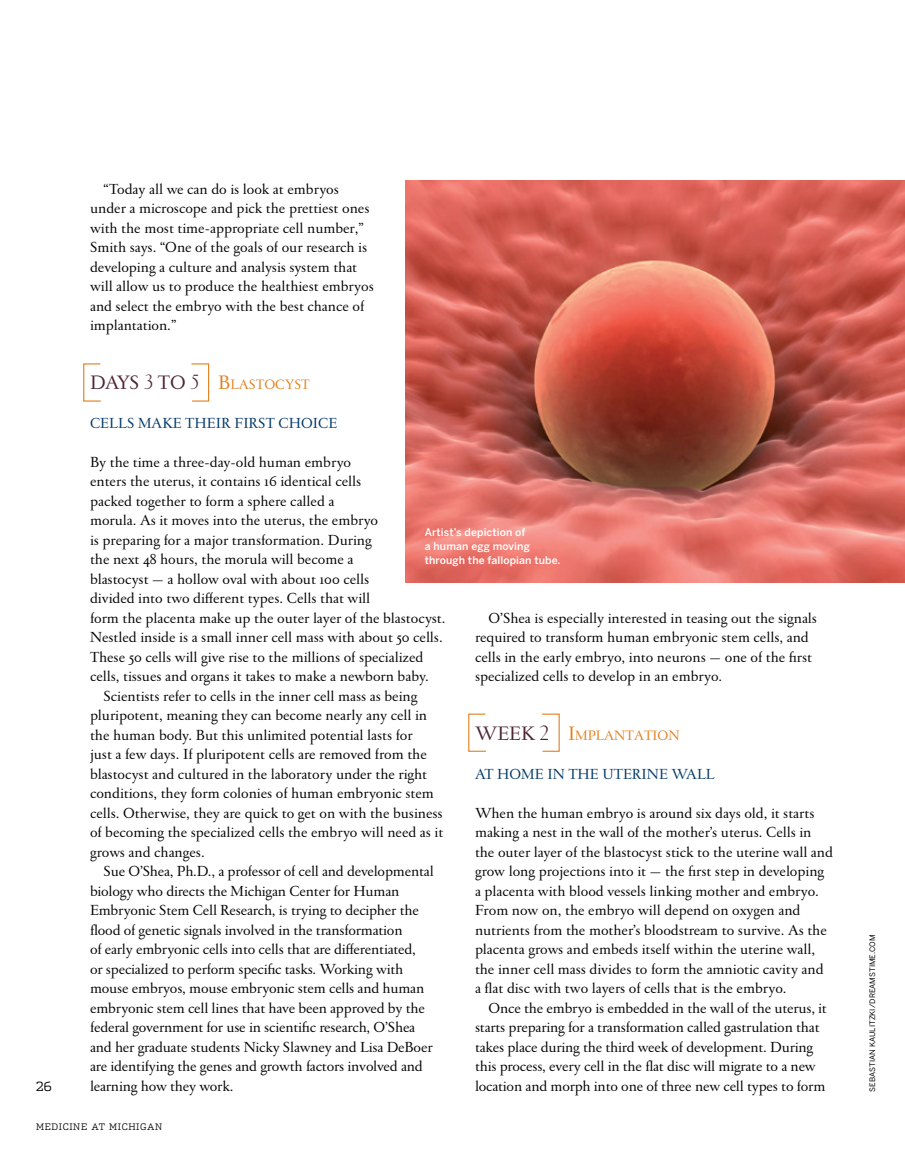
<style>
.page{position:relative;width:905px;height:1175px;background:#fff}
.page>*{position:absolute;margin:0;border:0;box-sizing:border-box;transform-origin:0 0}
.t1{font:15.75px/19.5px "Garamond FB Text";color:#000}
.t2{font:15.75px "Garamond FB Text";color:#003768}
.t3{font:14.7px "Garamond FB Text";color:#e37f1c}
.t4{font:300 12.75px "Dispatch";color:#000}
.t5{font:500 10.5px/13.5px "Benton Sans";letter-spacing:.01em;color:#fff}
.t6{font:300 9px "Dispatch";letter-spacing:.07em;color:#000}
.t7{font:7.5px "Benton Sans Regluar";letter-spacing:.01em;color:#000}
.s1{font-size:21px;color:#4c2432}
.s2{font-family:"Garamond FB Display";font-weight:300;font-size:22.5px;color:#4c2432}
.s3{font-size:21px}
</style>
<div class="page">
<img style="left:405px;top:180px;width:499px;height:403px">
<svg style="left:83px;top:363px;width:18px;height:39px"></svg>
<svg style="left:191px;top:363px;width:19px;height:39px"></svg>
<svg style="left:468px;top:713px;width:18px;height:39px"></svg>
<svg style="left:542px;top:713px;width:18px;height:39px"></svg>
<p class="t4" style="left:36px;top:1078px;width:17px">26</p>
<p class="t1" style="left:90px;top:180px;width:285px;text-indent:13px">“Today all we can do is look at embryos under a microscope and pick the prettiest ones with the most time-appropriate cell number,” Smith says. “One of the goals of our research is developing a culture and analysis system that will allow us to produce the healthiest embryos and select the embryo with the best chance of implantation.”</p>
<p class="t3" style="left:90px;top:376px;width:221px"><span class="s1">Days</span> <span class="s2">3</span> <span class="s1">to</span> <span class="s2">5</span> <span class="s3">B</span>LASTOCYST</p>
<p class="t2" style="left:90px;top:414px;width:249px">Cells make their first choice</p>
<p class="t1" style="left:90px;top:453px;width:262px">By the time a three-day-old human embryo</p>
<p class="t1" style="left:90px;top:472px;width:273px">enters the uterus, it contains 16 identical cells</p>
<p class="t1" style="left:90px;top:492px;width:246px">packed together to form a sphere called a</p>
<p class="t1" style="left:90px;top:511px;width:290px">morula. As it moves into the uterus, the embryo</p>
<p class="t1" style="left:90px;top:531px;width:283px">is preparing for a major transformation. During</p>
<p class="t1" style="left:90px;top:550px;width:265px">the next 48 hours, the morula will become a</p>
<p class="t1" style="left:90px;top:570px;width:281px">blastocyst — a hollow oval with about 100 cells</p>
<p class="t1" style="left:90px;top:589px;width:281px">divided into two different types. Cells that will</p>
<p class="t1" style="left:90px;top:609px;width:357px">form the placenta make up the outer layer of the blastocyst.</p>
<p class="t1" style="left:90px;top:628px;width:354px">Nestled inside is a small inner cell mass with about 50 cells.</p>
<p class="t1" style="left:90px;top:648px;width:335px">These 50 cells will give rise to the millions of specialized</p>
<p class="t1" style="left:90px;top:667px;width:340px">cells, tissues and organs it takes to make a newborn baby.</p>
<p class="t1" style="left:103px;top:687px;width:315px">Scientists refer to cells in the inner cell mass as being</p>
<p class="t1" style="left:90px;top:706px;width:338px">pluripotent, meaning they can become nearly any cell in</p>
<p class="t1" style="left:90px;top:726px;width:324px">the human body. But this unlimited potential lasts for</p>
<p class="t1" style="left:90px;top:745px;width:338px">just a few days. If pluripotent cells are removed from the</p>
<p class="t1" style="left:90px;top:765px;width:338px">blastocyst and cultured in the laboratory under the right</p>
<p class="t1" style="left:90px;top:784px;width:345px">conditions, they form colonies of human embryonic stem</p>
<p class="t1" style="left:90px;top:804px;width:354px">cells. Otherwise, they are quick to get on with the business</p>
<p class="t1" style="left:90px;top:823px;width:355px">of becoming the specialized cells the embryo will need as it</p>
<p class="t1" style="left:90px;top:843px;width:116px">grows and changes.</p>
<p class="t1" style="left:103px;top:862px;width:331px">Sue O’Shea, Ph.D., a professor of cell and developmental</p>
<p class="t1" style="left:90px;top:882px;width:311px">biology who directs the Michigan Center for Human</p>
<p class="t1" style="left:90px;top:901px;width:330px">Embryonic Stem Cell Research, is trying to decipher the</p>
<p class="t1" style="left:90px;top:921px;width:314px">flood of genetic signals involved in the transformation</p>
<p class="t1" style="left:90px;top:940px;width:327px">of early embryonic cells into cells that are differentiated,</p>
<p class="t1" style="left:90px;top:960px;width:314px">or specialized to perform specific tasks. Working with</p>
<p class="t1" style="left:90px;top:979px;width:336px">mouse embryos, mouse embryonic stem cells and human</p>
<p class="t1" style="left:90px;top:999px;width:336px">embryonic stem cell lines that have been approved by the</p>
<p class="t1" style="left:90px;top:1018px;width:327px">federal government for use in scientific research, O’Shea</p>
<p class="t1" style="left:90px;top:1038px;width:344px">and her graduate students Nicky Slawney and Lisa DeBoer</p>
<p class="t1" style="left:90px;top:1057px;width:334px">are identifying the genes and growth factors involved and</p>
<p class="t1" style="left:90px;top:1077px;width:145px">learning how they work.</p>
<p class="t5" style="left:424px;top:526px;width:137px">Artist’s depiction of<br>a human egg moving through the fallopian tube.</p>
<p class="t1" style="left:475px;top:609px;width:343px;text-indent:13px">O’Shea is especially interested in teasing out the signals required to transform human embryonic stem cells, and cells in the early embryo, into neurons — one of the first specialized cells to develop in an embryo.</p>
<p class="t3" style="left:475px;top:727px;width:206px"><span class="s1">Week</span> <span class="s2">2</span> <span class="s3">I</span>MPLANTATION</p>
<p class="t2" style="left:475px;top:765px;width:209px">At home in the uterine wall</p>
<p class="t1" style="left:475px;top:804px;width:359px">When the human embryo is around six days old, it starts making a nest in the wall of the mother’s uterus. Cells in the outer layer of the blastocyst stick to the uterine wall and grow long projections into it — the first step in developing a placenta with blood vessels linking mother and embryo.<br>From now on, the embryo will depend on oxygen and nutrients from the mother’s bloodstream to survive. As the placenta grows and embeds itself within the uterine wall, the inner cell mass divides to form the amniotic cavity and a flat disc with two layers of cells that is the embryo.</p>
<p class="t1" style="left:475px;top:999px;width:353px;text-indent:13px">Once the embryo is embedded in the wall of the uterus, it starts preparing for a transformation called gastrulation that takes place during the third week of development. During this process, every cell in the flat disc will migrate to a new location and morph into one of three new cell types to form</p>
<p class="t6" style="left:36px;top:1121px;width:128px">MEDICINE AT MICHIGAN</p>
<p class="t7" style="left:868px;top:1091px;width:158px;rotate:-90deg">Sebastian Kaulitzki/Dreamstime.com</p>
</div>
